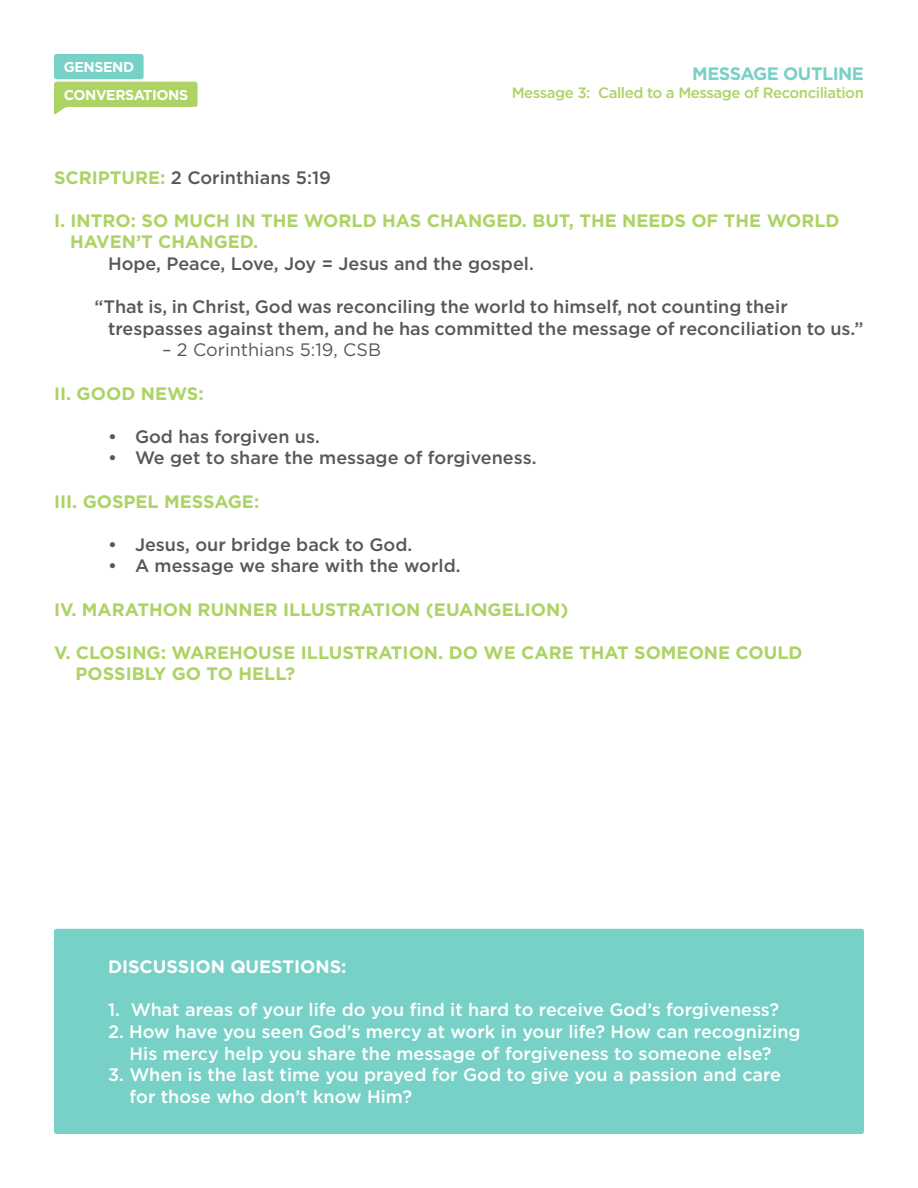
<style>
.page{position:relative;width:918px;height:1188px;background:#fff}
.page>*{position:absolute;margin:0;border:0;box-sizing:border-box;transform-origin:0 0}
.t1{font:500 18px/21.6px "Gotham";color:#57585a}
.t2{font:500 18px "Gotham";color:#fff}
.t3{font:700 18px/21.6px "Gotham";color:#add365}
.t4{font:18px "Gotham";color:#57585a}
.t5{font:700 18px "Gotham";color:#fff}
.t6{font:700 18px "Gotham";letter-spacing:-.03em;color:#78d1c7}
.t7{font:500 15px "Gotham";letter-spacing:-.03em;color:#add365}
.t8{font:700 14.25px/28px "Gotham";letter-spacing:-.03em;color:#fff}
.s1{font-weight:700;color:#add365}
</style>
<div class="page">
<div style="left:54px;top:54px;width:90px;height:25px;background:#78d1c7;border-radius:3px"></div>
<svg style="left:54px;top:82px;width:144px;height:32px"></svg>
<div style="left:54px;top:929px;width:810px;height:205px;background:#78d1c7;border-radius:3px"></div>
<p class="t8" style="left:64px;top:52px;width:126px">GENSEND<br>CONVERSATIONS</p>
<p class="t6" style="left:692px;top:63px;width:173px">MESSAGE OUTLINE</p>
<p class="t7" style="left:512px;top:83px;width:354px">Message 3: Called to a Message of Reconciliation</p>
<p class="t1" style="left:54px;top:166px;width:279px"><span class="s1">SCRIPTURE:</span> 2 Corinthians 5:19</p>
<p class="t3" style="left:70px;top:209px;width:771px;text-indent:-16px">I. INTRO: SO MUCH IN THE WORLD HAS CHANGED. BUT, THE NEEDS OF THE WORLD<br>HAVEN’T CHANGED.</p>
<p class="t1" style="left:108px;top:253px;width:427px">Hope, Peace, Love, Joy = Jesus and the gospel.</p>
<p class="t1" style="left:108px;top:296px;width:757px;text-indent:-14px">“That is, in Christ, God was reconciling the world to himself, not counting their trespasses against them, and he has committed the message of reconciliation to us.”</p>
<p class="t4" style="left:162px;top:339px;width:221px">– 2 Corinthians 5:19, CSB</p>
<p class="t3" style="left:54px;top:382px;width:151px">II. GOOD NEWS:</p>
<p class="t1" style="left:108px;top:425px;width:213px">• God has forgiven us.</p>
<p class="t1" style="left:108px;top:447px;width:430px">• We get to share the message of forgiveness.</p>
<p class="t3" style="left:54px;top:490px;width:207px">III. GOSPEL MESSAGE:</p>
<p class="t1" style="left:108px;top:533px;width:306px">• Jesus, our bridge back to God.</p>
<p class="t1" style="left:108px;top:555px;width:354px">• A message we share with the world.</p>
<p class="t3" style="left:54px;top:598px;width:516px">IV. MARATHON RUNNER ILLUSTRATION (EUANGELION)</p>
<p class="t3" style="left:76px;top:641px;width:729px;text-indent:-22px">V. CLOSING: WAREHOUSE ILLUSTRATION. DO WE CARE THAT SOMEONE COULD<br>POSSIBLY GO TO HELL?</p>
<p class="t5" style="left:108px;top:956px;width:240px">DISCUSSION QUESTIONS:</p>
<p class="t2" style="left:108px;top:998px;width:673px">1. What areas of your life do you find it hard to receive God’s forgiveness?</p>
<p class="t2" style="left:108px;top:1020px;width:694px">2. How have you seen God’s mercy at work in your life? How can recognizing</p>
<p class="t2" style="left:130px;top:1042px;width:644px">His mercy help you share the message of forgiveness to someone else?</p>
<p class="t2" style="left:108px;top:1063px;width:675px">3. When is the last time you prayed for God to give you a passion and care</p>
<p class="t2" style="left:130px;top:1085px;width:284px">for those who don’t know Him?</p>
</div>
